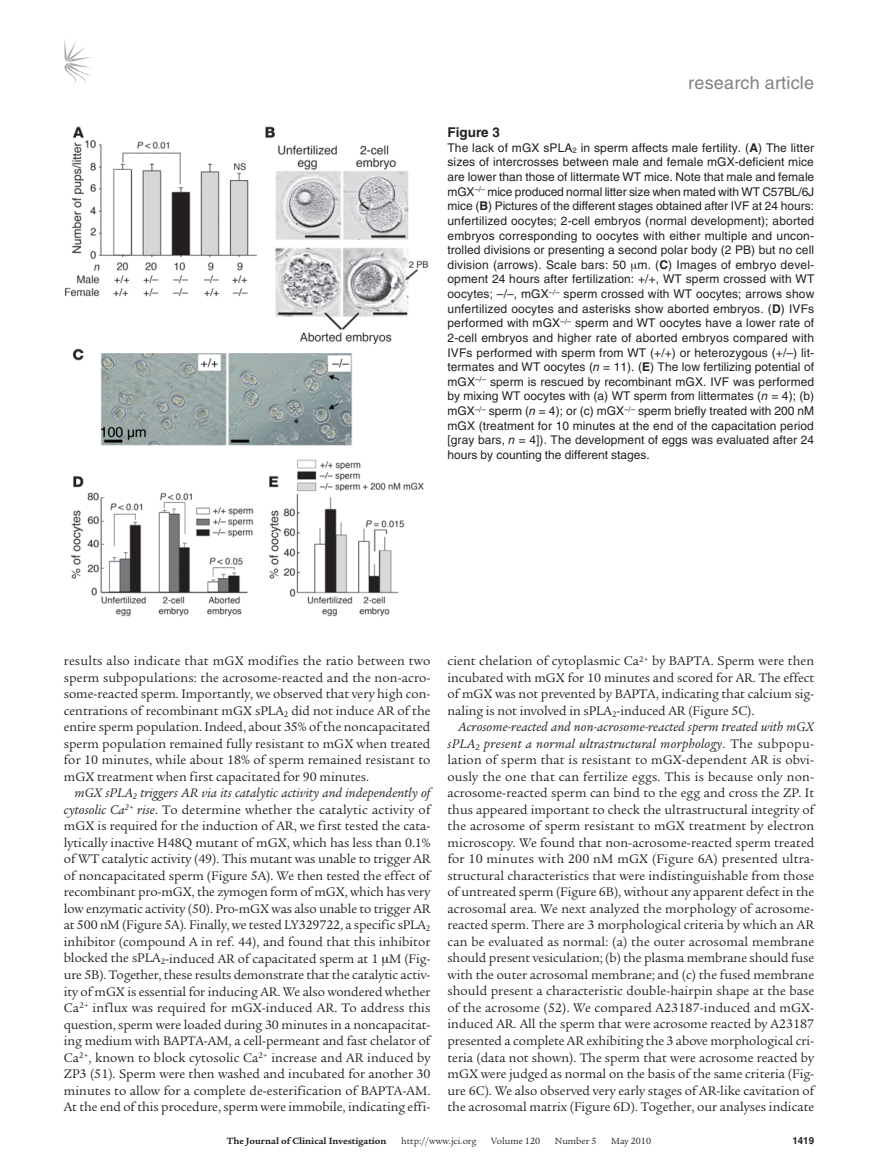
<style>
.page{position:relative;width:878px;height:1174px;background:#fff}
.page>*{position:absolute;margin:0;border:0;box-sizing:border-box;transform-origin:0 0}
.t1{font:18px "Helvetica LT Std";letter-spacing:.01em;color:#808285}
.t2{font:13.5px/16.5px "Legacy Serif Std";letter-spacing:-.005em;color:#231f20;text-align:justify}
.t3{font:700 13.5px "Helvetica LT Std";color:#231f20}
.t4{font:12px/14.7px "Helvetica LT Std";color:#231f20;text-align:justify}
.t5{font:9.75px "Legacy Serif Std";color:#231f20}
.t6{font:700 9.75px "Legacy Serif Std";color:#231f20}
.t7{font:700 9.75px "Helvetica LT Std";color:#231f20}
.s1{font-weight:700}
.s2{font-style:italic}
</style>
<div class="page">
<svg style="left:64px;top:39px;width:27px;height:45px"></svg>
<img style="left:65px;top:126px;width:364px;height:491px">
<h1 class="t1" style="left:688px;top:72px;width:127px">research article</h1>
<p class="t3" style="left:447px;top:124px;width:54px">Figure 3</p>
<p class="t4" style="left:447px;top:140px;width:368px">The lack of mGX sPLA<sub>2</sub> in sperm affects male fertility. (<span class="s1">A</span>) The litter sizes of intercrosses between male and female mGX-deficient mice are lower than those of littermate WT mice. Note that male and female mGX<sup>–/–</sup> mice produced normal litter size when mated with WT C57BL/6J mice (<span class="s1">B</span>) Pictures of the different stages obtained after IVF at 24 hours: unfertilized oocytes; 2-cell embryos (normal development); aborted embryos corresponding to oocytes with either multiple and uncon&shy;trolled divisions or presenting a second polar body (2 PB) but no cell division (arrows). Scale bars: 50 m. (<span class="s1">C</span>) Images of embryo devel&shy;opment 24 hours after fertilization: +/+, WT sperm crossed with WT oocytes; –/–, mGX<sup>–/–</sup> sperm crossed with WT oocytes; arrows show unfertilized oocytes and asterisks show aborted embryos. (<span class="s1">D</span>) IVFs performed with mGX<sup>–/–</sup> sperm and WT oocytes have a lower rate of 2-cell embryos and higher rate of aborted embryos compared with IVFs performed with sperm from WT (+/+) or heterozygous (+/–) lit&shy;termates and WT oocytes (<span class="s2">n</span> = 11). (<span class="s1">E</span>) The low fertilizing potential of mGX<sup>–/–</sup> sperm is rescued by recombinant mGX. IVF was performed by mixing WT oocytes with (a) WT sperm from littermates (<span class="s2">n</span> = 4); (b) mGX<sup>–/–</sup> sperm (<span class="s2">n</span> = 4); or (c) mGX<sup>–/–</sup> sperm briefly treated with 200 nM mGX (treatment for 10 minutes at the end of the capacitation period [gray bars, <span class="s2">n</span> = 4]). The development of eggs was evaluated after 24 hours by counting the different stages.</p>
<p class="t2" style="left:64px;top:653px;width:368px">results also indicate that mGX modifies the ratio between two sperm subpopulations: the acrosome-reacted and the non-acro&shy;some-reacted sperm. Importantly, we observed that very high con&shy;centrations of recombinant mGX sPLA<sub>2</sub> did not induce AR of the entire sperm population. Indeed, about 35% of the noncapacitated sperm population remained fully resistant to mGX when treated for 10 minutes, while about 18% of sperm remained resistant to mGX treatment when first capacitated for 90 minutes.</p>
<p class="t2" style="left:64px;top:785px;width:368px;text-indent:11px"><span class="s2">mGX sPLA</span><sub>2</sub> <span class="s2">triggers AR via its catalytic activity and independently of cytosolic Ca</span><sup>2+</sup> <span class="s2">rise</span>. To determine whether the catalytic activity of mGX is required for the induction of AR, we first tested the cata&shy;lytically inactive H48Q mutant of mGX, which has less than 0.1% of WT catalytic activity (49). This mutant was unable to trigger AR of noncapacitated sperm (Figure 5A). We then tested the effect of recombinant pro-mGX, the zymogen form of mGX, which has very low enzymatic activity (50). Pro-mGX was also unable to trigger AR at 500 nM (Figure 5A). Finally, we tested LY329722, a specific sPLA<sub>2 </sub>inhibitor (compound A in ref. 44), and found that this inhibitor blocked the sPLA<sub>2</sub>-induced AR of capacitated sperm at 1 M (Fig&shy;ure 5B). Together, these results demonstrate that the catalytic activ&shy;ity of mGX is essential for inducing AR. We also wondered whether Ca<sup>2+</sup> influx was required for mGX-induced AR. To address this question, sperm were loaded during 30 minutes in a noncapacitat&shy;ing medium with BAPTA-AM, a cell-permeant and fast chelator of Ca<sup>2+</sup>, known to block cytosolic Ca<sup>2+</sup> increase and AR induced by ZP3 (51). Sperm were then washed and incubated for another 30 minutes to allow for a complete de-esterification of BAPTA-AM.<br>At the end of this procedure, sperm were immobile, indicating effi-</p>
<p class="t2" style="left:447px;top:653px;width:368px">cient chelation of cytoplasmic Ca<sup>2+</sup> by BAPTA. Sperm were then incubated with mGX for 10 minutes and scored for AR. The effect of mGX was not prevented by BAPTA, indicating that calcium sig&shy;naling is not involved in sPLA<sub>2</sub>-induced AR (Figure 5C).</p>
<p class="t2" style="left:447px;top:719px;width:368px;text-indent:11px"><span class="s2">Acrosome-reacted and non-acrosome-reacted sperm treated with mGX sPLA</span><sub>2</sub> <span class="s2">present a normal ultrastructural morphology</span>. The subpopu&shy;lation of sperm that is resistant to mGX-dependent AR is obvi&shy;ously the one that can fertilize eggs. This is because only non&shy;acrosome-reacted sperm can bind to the egg and cross the ZP. It thus appeared important to check the ultrastructural integrity of the acrosome of sperm resistant to mGX treatment by electron microscopy. We found that non-acrosome-reacted sperm treated for 10 minutes with 200 nM mGX (Figure 6A) presented ultra&shy;structural characteristics that were indistinguishable from those of untreated sperm (Figure 6B), without any apparent defect in the acrosomal area. We next analyzed the morphology of acrosome&shy;reacted sperm. There are 3 morphological criteria by which an AR can be evaluated as normal: (a) the outer acrosomal membrane should present vesiculation; (b) the plasma membrane should fuse with the outer acrosomal membrane; and (c) the fused membrane should present a characteristic double-hairpin shape at the base of the acrosome (52). We compared A23187-induced and mGX&shy;induced AR. All the sperm that were acrosome reacted by A23187 presented a complete AR exhibiting the 3 above morphological cri&shy;teria (data not shown). The sperm that were acrosome reacted by mGX were judged as normal on the basis of the same criteria (Fig&shy;ure 6C). We also observed very early stages of AR-like cavitation of the acrosomal matrix (Figure 6D). Together, our analyses indicate</p>
<p class="t6" style="left:227px;top:1135px;width:161px">The Journal of Clinical Investigation</p>
<p class="t5" style="left:401px;top:1135px;width:77px">http://www.jci.org</p>
<p class="t5" style="left:491px;top:1135px;width:50px">Volume 120</p>
<p class="t5" style="left:555px;top:1135px;width:43px">Number 5</p>
<p class="t5" style="left:611px;top:1135px;width:41px">May 2010</p>
<p class="t7" style="left:792px;top:1134px;width:23px">1419</p>
</div>
